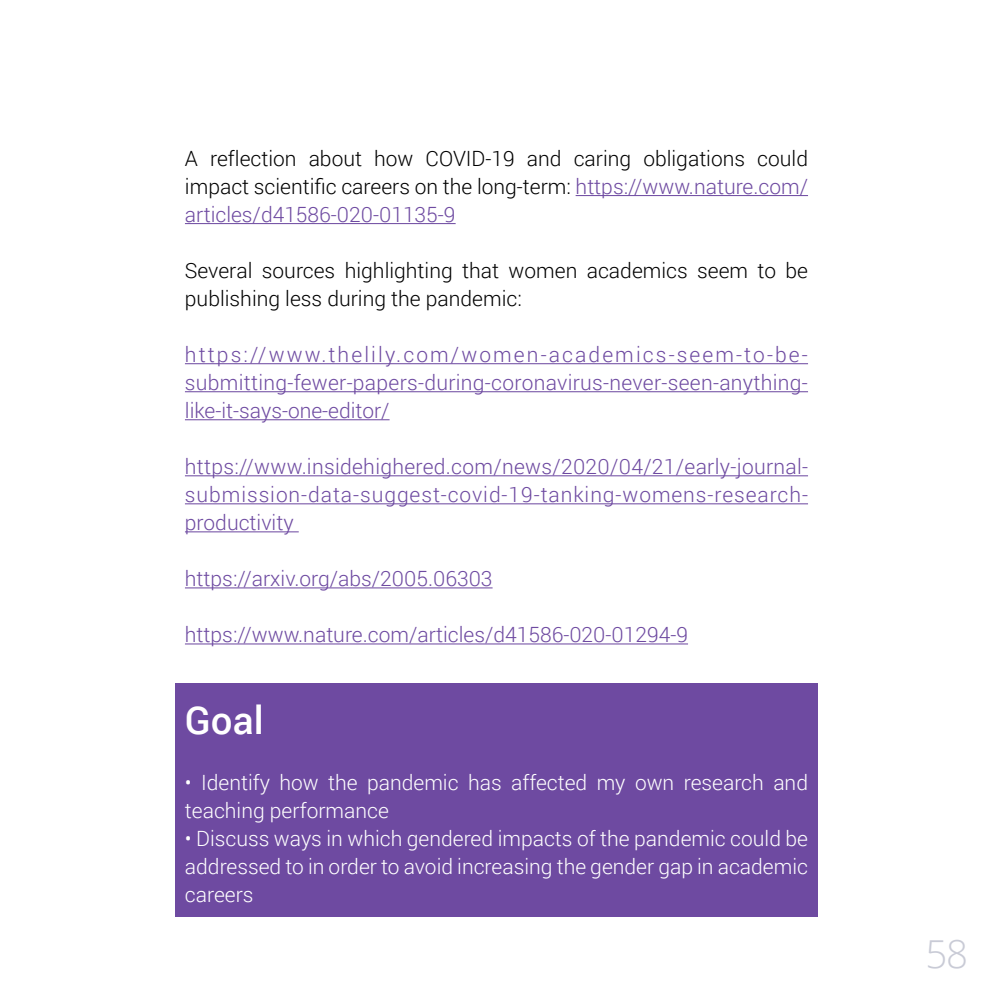
<style>
.page{position:relative;width:993px;height:993px;background:#fff}
.page>*{position:absolute;margin:0;border:0;box-sizing:border-box;transform-origin:0 0}
.t1{font:500 38.5px "Roboto";color:#fff}
.t2{font:300 38.5px "Open Sans";color:#c9cbd6}
.t3{font:300 21px/28px "Roboto";color:#6e4aa1;text-align:justify}
.t4{font:300 21px/28px "Roboto";color:#000;text-align:justify}
.t5{font:300 21px/28px "Roboto";color:#fff}
.s1{color:#6e4aa1}
</style>
<div class="page">
<hr style="left:575px;top:195px;width:232px;height:1px;background:#6e4aa1">
<hr style="left:185px;top:223px;width:270px;height:1px;background:#6e4aa1">
<hr style="left:185px;top:363px;width:622px;height:1px;background:#6e4aa1">
<hr style="left:185px;top:391px;width:622px;height:1px;background:#6e4aa1">
<hr style="left:185px;top:419px;width:204px;height:1px;background:#6e4aa1">
<hr style="left:185px;top:475px;width:622px;height:1px;background:#6e4aa1">
<hr style="left:185px;top:503px;width:622px;height:1px;background:#6e4aa1">
<hr style="left:185px;top:531px;width:113px;height:1px;background:#6e4aa1">
<hr style="left:185px;top:587px;width:307px;height:1px;background:#6e4aa1">
<hr style="left:185px;top:643px;width:502px;height:1px;background:#6e4aa1">
<div style="left:175px;top:683px;width:642px;height:70px;background:#6e4aa1"></div>
<div style="left:175px;top:729px;width:642px;height:47px;background:#6e4aa1"></div>
<div style="left:175px;top:757px;width:642px;height:75px;background:#6e4aa1"></div>
<div style="left:175px;top:813px;width:642px;height:103px;background:#6e4aa1"></div>
<p class="t4" style="left:185px;top:144px;width:624px">A reflection about how COVID-19 and caring obligations could impact scientific careers on the long-term: <span class="s1">https://www.nature.com/ articles/d41586-020-01135-9</span></p>
<p class="t4" style="left:185px;top:256px;width:624px">Several sources highlighting that women academics seem to be publishing less during the pandemic:</p>
<p class="t3" style="left:185px;top:340px;width:624px">https://www.thelily.com/women-academics-seem-to-be&shy;submitting-fewer-papers-during-coronavirus-never-seen-anything&shy;like-it-says-one-editor/</p>
<p class="t3" style="left:185px;top:452px;width:624px">https://www.insidehighered.com/news/2020/04/21/early-journal&shy;submission-data-suggest-covid-19-tanking-womens-research&shy;productivity</p>
<p class="t3" style="left:185px;top:564px;width:309px">https://arxiv.org/abs/2005.06303</p>
<p class="t3" style="left:185px;top:620px;width:504px">https://www.nature.com/articles/d41586-020-01294-9</p>
<h1 class="t1" style="left:185px;top:692px;width:80px">Goal</h1>
<p class="t5" style="left:185px;top:767px;width:624px">• Identify how the pandemic has affected my own research and teaching performance</p>
<p class="t5" style="left:185px;top:823px;width:624px;text-align:justify">• Discuss ways in which gendered impacts of the pandemic could be addressed to in order to avoid increasing the gender gap in academic careers</p>
<h1 class="t2" style="left:925px;top:927px;width:44px">58</h1>
</div>
